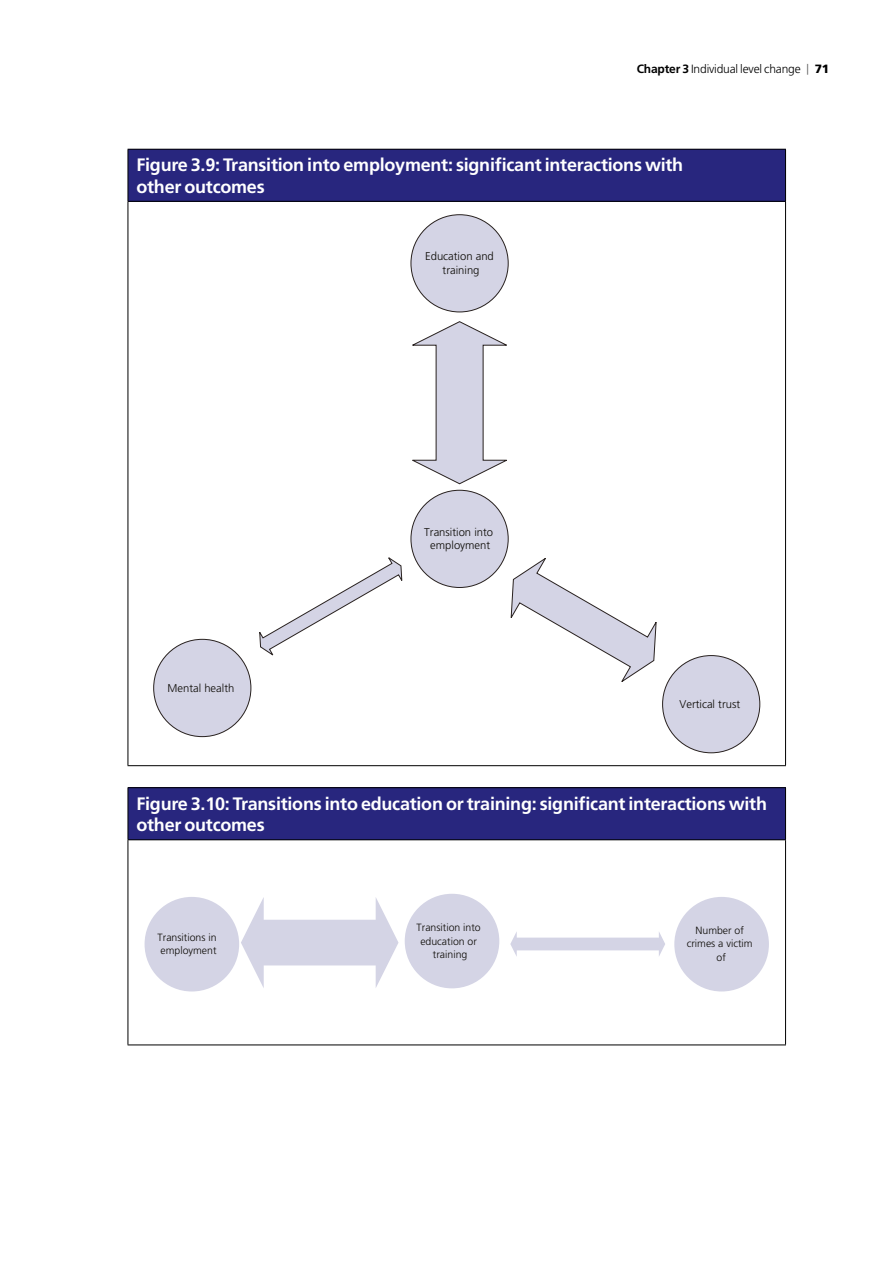
<style>
.page{position:relative;width:893px;height:1263px;background:#fff}
.page>*{position:absolute;margin:0;border:0;box-sizing:border-box;transform-origin:0 0}
.t1{font:700 18px/21.6px "Frutiger LT Std";letter-spacing:-.015em;color:#fff}
.t2{font:300 12px "Frutiger LT Std";letter-spacing:-.015em;color:#000}
.t3{font:300 11.25px/13.6px "Frutiger LT Std";color:#0b0904;text-align:center}
.t4{font:300 10.5px/13.4px "Frutiger LT Std";color:#0b0904;text-align:center}
.s1{font-weight:700}
.s2{font-size:10.8px;color:#565655}
.s3{font-weight:900}
</style>
<div class="page">
<div style="left:128px;top:149px;width:657px;height:52px;background:#28267e"></div>
<hr style="left:128px;top:149px;width:658px;height:1px;background:#000">
<hr style="left:128px;top:150px;width:1px;height:51px;background:#000">
<hr style="left:785px;top:150px;width:1px;height:51px;background:#000">
<hr style="left:128px;top:201px;width:658px;height:1px;background:#000">
<hr style="left:128px;top:202px;width:1px;height:563px;background:#000">
<hr style="left:785px;top:202px;width:1px;height:563px;background:#000">
<hr style="left:128px;top:765px;width:658px;height:1px;background:#000">
<div style="left:411px;top:490px;width:98px;height:98px;background:#d4d4e5;border:1px solid #28211f;border-radius:50%"></div>
<svg style="left:510px;top:558px;width:147px;height:124px"></svg>
<svg style="left:259px;top:557px;width:144px;height:99px"></svg>
<svg style="left:412px;top:321px;width:95px;height:164px"></svg>
<div style="left:154px;top:639px;width:97px;height:98px;background:#d4d4e5;border-radius:50%"></div>
<div style="left:411px;top:215px;width:97px;height:97px;background:#d4d4e5;border-radius:50%"></div>
<div style="left:663px;top:655px;width:97px;height:98px;background:#d4d4e5;border-radius:50%"></div>
<div style="left:128px;top:788px;width:657px;height:52px;background:#28267e"></div>
<hr style="left:128px;top:787px;width:658px;height:1px;background:#000">
<hr style="left:128px;top:788px;width:1px;height:51px;background:#000">
<hr style="left:785px;top:788px;width:1px;height:51px;background:#000">
<hr style="left:128px;top:839px;width:658px;height:1px;background:#000">
<hr style="left:128px;top:840px;width:1px;height:204px;background:#000">
<hr style="left:785px;top:840px;width:1px;height:204px;background:#000">
<hr style="left:128px;top:1044px;width:658px;height:1px;background:#000">
<div style="left:405px;top:894px;width:94px;height:94px;background:#d4d4e5;border-radius:50%"></div>
<svg style="left:510px;top:932px;width:155px;height:24px"></svg>
<svg style="left:241px;top:897px;width:157px;height:91px"></svg>
<div style="left:674px;top:897px;width:95px;height:94px;background:#d4d4e5;border-radius:50%"></div>
<div style="left:145px;top:897px;width:94px;height:94px;background:#d4d4e5;border-radius:50%"></div>
<p class="t2" style="left:637px;top:62px;width:194px"><span class="s1">Chapter 3</span> Individual level change <span class="s2">|</span> <span class="s3">71</span></p>
<p class="t1" style="left:136px;top:154px;width:548px">Figure 3.9: Transition into employment: significant interactions with other outcomes</p>
<p class="t3" style="left:425px;top:250px;width:70px">Education and training</p>
<p class="t3" style="left:167px;top:681px;width:68px">Mental health</p>
<p class="t3" style="left:424px;top:525px;width:70px">Transition into employment</p>
<p class="t3" style="left:679px;top:697px;width:62px">Vertical trust</p>
<p class="t1" style="left:136px;top:793px;width:632px">Figure 3.10: Transitions into education or training: significant interactions with other outcomes</p>
<p class="t4" style="left:158px;top:930px;width:60px;text-align:left">Transitions in employment</p>
<p class="t4" style="left:417px;top:921px;width:66px">Transition into education or training</p>
<p class="t4" style="left:687px;top:924px;width:67px">Number of crimes a victim of</p>
</div>
